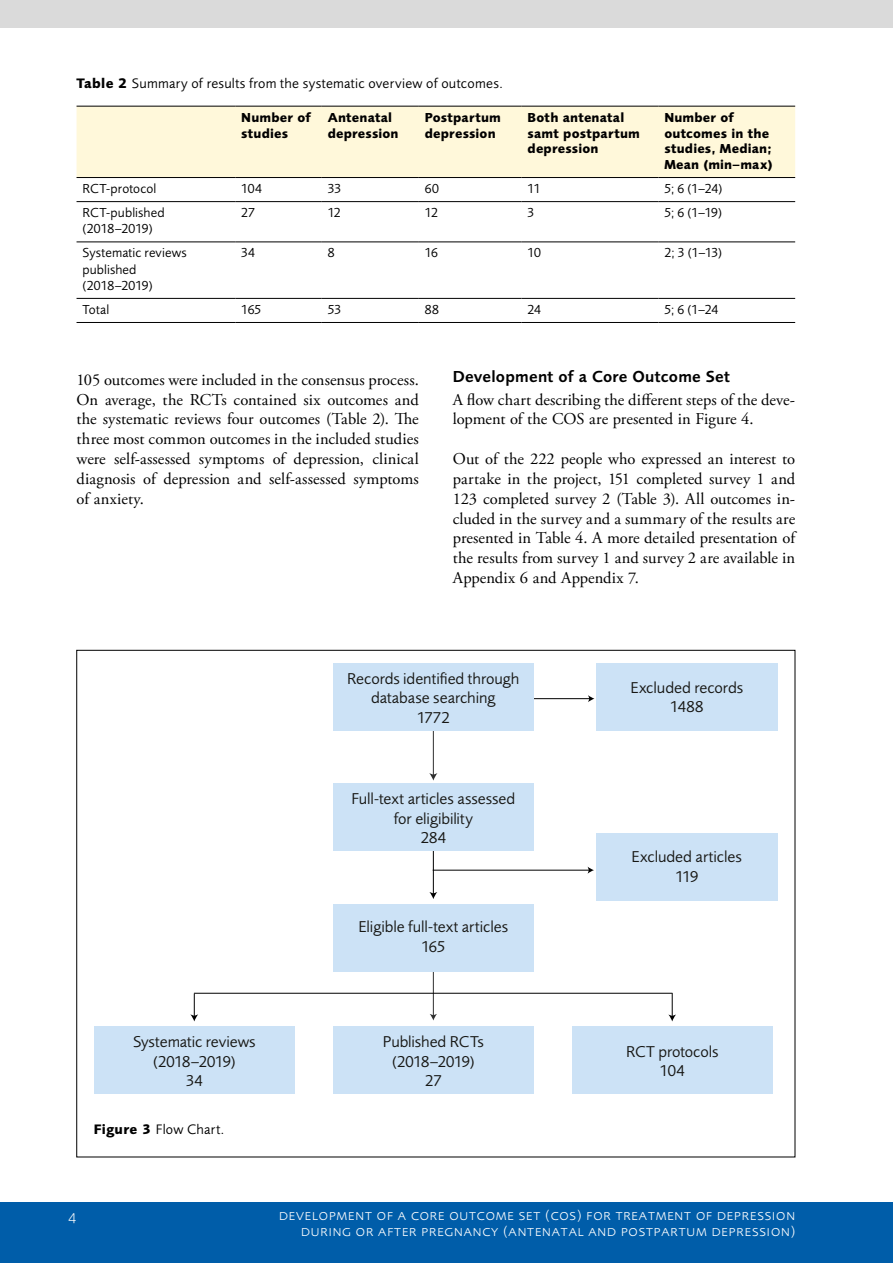
<style>
.page{position:relative;width:893px;height:1263px;background:#fff}
.page>*{position:absolute;margin:0;border:0;box-sizing:border-box;transform-origin:0 0}
.Brödtext{font:16.5px/19.8px "Adobe Garamond Pro";letter-spacing:.005em;color:#000;text-align:justify}
.Rubrik_2_i_brödtext{font:600 16.5px "Foundry Sans";letter-spacing:.015em;color:#000}
.t1{font:16.2px/19.5px "Foundry Sans";letter-spacing:-.005em;color:#171714;text-align:center}
.t2{font:300 15.45px/15.8px "Foundry Sans Expert";letter-spacing:.03em;color:#fff;text-align:right}
.Rubrik_tabell__fakta{font:14.25px "Foundry Sans";letter-spacing:.015em;color:#000}
.Tabelltext{font:13.5px/16.2px "Foundry Sans";letter-spacing:.01em;color:#000}
.Kolumnrubriker{font:700 13.5px/15.8px "Foundry Sans";letter-spacing:.015em;color:#000}
.s1{font-weight:700}
</style>
<div class="page">
<div style="left:0;top:0;width:893px;height:28px;background:#dadada"></div>
<div style="left:0;top:1202px;width:893px;height:61px;background:#005da9"></div>
<div style="left:77px;top:107px;width:718px;height:70px;background:#fff8da"></div>
<hr style="left:77px;top:201px;width:158px;height:1px;background:#000">
<hr style="left:235px;top:201px;width:87px;height:1px;background:#000">
<hr style="left:322px;top:201px;width:97px;height:1px;background:#000">
<hr style="left:419px;top:201px;width:103px;height:1px;background:#000">
<hr style="left:522px;top:201px;width:136px;height:1px;background:#000">
<hr style="left:658px;top:201px;width:137px;height:1px;background:#000">
<hr style="left:77px;top:242px;width:158px;height:1px;background:#000">
<hr style="left:235px;top:242px;width:87px;height:1px;background:#000">
<hr style="left:322px;top:242px;width:97px;height:1px;background:#000">
<hr style="left:419px;top:242px;width:103px;height:1px;background:#000">
<hr style="left:522px;top:242px;width:136px;height:1px;background:#000">
<hr style="left:658px;top:242px;width:137px;height:1px;background:#000">
<hr style="left:77px;top:298px;width:158px;height:1px;background:#000">
<hr style="left:235px;top:298px;width:87px;height:1px;background:#000">
<hr style="left:322px;top:298px;width:97px;height:1px;background:#000">
<hr style="left:419px;top:298px;width:103px;height:1px;background:#000">
<hr style="left:522px;top:298px;width:136px;height:1px;background:#000">
<hr style="left:658px;top:298px;width:137px;height:1px;background:#000">
<hr style="left:77px;top:322px;width:158px;height:1px;background:#000">
<hr style="left:235px;top:322px;width:87px;height:1px;background:#000">
<hr style="left:322px;top:322px;width:97px;height:1px;background:#000">
<hr style="left:419px;top:322px;width:103px;height:1px;background:#000">
<hr style="left:522px;top:322px;width:136px;height:1px;background:#000">
<hr style="left:658px;top:322px;width:137px;height:1px;background:#000">
<hr style="left:77px;top:106px;width:158px;height:1px;background:#000">
<hr style="left:235px;top:106px;width:87px;height:1px;background:#000">
<hr style="left:322px;top:106px;width:97px;height:1px;background:#000">
<hr style="left:419px;top:106px;width:103px;height:1px;background:#000">
<hr style="left:522px;top:106px;width:136px;height:1px;background:#000">
<hr style="left:658px;top:106px;width:137px;height:1px;background:#000">
<hr style="left:77px;top:177px;width:158px;height:1px;background:#000">
<hr style="left:235px;top:177px;width:87px;height:1px;background:#000">
<hr style="left:322px;top:177px;width:97px;height:1px;background:#000">
<hr style="left:419px;top:177px;width:103px;height:1px;background:#000">
<hr style="left:522px;top:177px;width:136px;height:1px;background:#000">
<hr style="left:658px;top:177px;width:137px;height:1px;background:#000">
<hr style="left:433px;top:842px;width:1px;height:52px;background:#000">
<svg style="left:429px;top:892px;width:8px;height:7px"></svg>
<hr style="left:433px;top:971px;width:1px;height:45px;background:#2f2f2f">
<svg style="left:430px;top:1014px;width:7px;height:6px"></svg>
<div style="left:596px;top:663px;width:182px;height:68px;background:#cce2f6"></div>
<div style="left:333px;top:783px;width:201px;height:68px;background:#cce2f6"></div>
<hr style="left:513px;top:698px;width:77px;height:1px;background:#000">
<svg style="left:588px;top:695px;width:6px;height:7px"></svg>
<hr style="left:433px;top:870px;width:156px;height:1px;background:#000">
<svg style="left:588px;top:867px;width:6px;height:7px"></svg>
<hr style="left:433px;top:718px;width:1px;height:57px;background:#2f2f2f">
<svg style="left:429px;top:773px;width:8px;height:7px"></svg>
<div style="left:333px;top:663px;width:201px;height:67px;background:#cce2f6"></div>
<div style="left:596px;top:834px;width:182px;height:67px;background:#cce2f6"></div>
<div style="left:333px;top:904px;width:201px;height:67px;background:#cce2f6"></div>
<svg style="left:190px;top:994px;width:8px;height:27px"></svg>
<div style="left:94px;top:1026px;width:201px;height:68px;background:#cce2f6"></div>
<div style="left:333px;top:1026px;width:201px;height:68px;background:#cce2f6"></div>
<svg style="left:668px;top:994px;width:8px;height:27px"></svg>
<hr style="left:194px;top:993px;width:478px;height:1px;background:#000">
<div style="left:572px;top:1026px;width:201px;height:68px;background:#cce2f6"></div>
<p class="Rubrik_tabell__fakta" style="left:77px;top:75px;width:428px"><span class="s1">Table 2</span> Summary of results from the systematic overview of outcomes.</p>
<p class="Kolumnrubriker" style="left:241px;top:109px;width:71px">Number of studies</p>
<p class="Kolumnrubriker" style="left:328px;top:109px;width:72px">Antenatal depression</p>
<p class="Kolumnrubriker" style="left:425px;top:109px;width:78px">Postpartum depression</p>
<p class="Kolumnrubriker" style="left:528px;top:109px;width:114px">Both antenatal samt postpartum depression</p>
<p class="Kolumnrubriker" style="left:664px;top:109px;width:110px">Number of outcomes in the studies, Median;<br>Mean (min–max)</p>
<p class="Tabelltext" style="left:82px;top:180px;width:75px">RCT-protocol</p>
<p class="Tabelltext" style="left:241px;top:180px;width:22px">104</p>
<p class="Tabelltext" style="left:328px;top:180px;width:15px">33</p>
<p class="Tabelltext" style="left:425px;top:180px;width:15px">60</p>
<p class="Tabelltext" style="left:528px;top:180px;width:14px">11</p>
<p class="Tabelltext" style="left:664px;top:180px;width:60px">5; 6 (1–24)</p>
<p class="Tabelltext" style="left:82px;top:205px;width:84px">RCT-published</p>
<p class="Tabelltext" style="left:82px;top:221px;width:72px">(2018–2019)</p>
<p class="Tabelltext" style="left:241px;top:205px;width:15px">27</p>
<p class="Tabelltext" style="left:328px;top:205px;width:15px">12</p>
<p class="Tabelltext" style="left:425px;top:205px;width:15px">12</p>
<p class="Tabelltext" style="left:528px;top:205px;width:8px">3</p>
<p class="Tabelltext" style="left:664px;top:205px;width:59px">5; 6 (1–19)</p>
<p class="Tabelltext" style="left:82px;top:245px;width:106px">Systematic reviews published</p>
<p class="Tabelltext" style="left:82px;top:277px;width:72px">(2018–2019)</p>
<p class="Tabelltext" style="left:241px;top:245px;width:15px">34</p>
<p class="Tabelltext" style="left:328px;top:245px;width:8px">8</p>
<p class="Tabelltext" style="left:425px;top:245px;width:15px">16</p>
<p class="Tabelltext" style="left:528px;top:245px;width:15px">10</p>
<p class="Tabelltext" style="left:664px;top:245px;width:59px">2; 3 (1–13)</p>
<p class="Tabelltext" style="left:82px;top:301px;width:28px">Total</p>
<p class="Tabelltext" style="left:241px;top:301px;width:22px">165</p>
<p class="Tabelltext" style="left:328px;top:301px;width:15px">53</p>
<p class="Tabelltext" style="left:425px;top:301px;width:16px">88</p>
<p class="Tabelltext" style="left:528px;top:301px;width:15px">24</p>
<p class="Tabelltext" style="left:664px;top:301px;width:55px">5; 6 (1–24</p>
<p class="Brödtext" style="left:77px;top:370px;width:344px">105 outcomes were included in the consensus process.<br>On average, the RCTs contained six outcomes and the systematic reviews four outcomes (Table 2). The three most common outcomes in the included studies were self-assessed symptoms of depression, clinical diagnosis of depression and self-assessed symptoms of anxiety.</p>
<h3 class="Rubrik_2_i_brödtext" style="left:453px;top:367px;width:279px">Development of a Core Outcome Set</h3>
<p class="Brödtext" style="left:453px;top:390px;width:344px">A flow chart describing the different steps of the deve&shy;lopment of the COS are presented in Figure 4.</p>
<p class="Brödtext" style="left:453px;top:449px;width:344px">Out of the 222 people who expressed an interest to partake in the project, 151 completed survey 1 and 123 completed survey 2 (Table 3). All outcomes in&shy;cluded in the survey and a summary of the results are presented in Table 4. A more detailed presentation of the results from survey 1 and survey 2 are available in Appendix 6 and Appendix 7.</p>
<p class="t1" style="left:347px;top:668px;width:174px">Records identified through database searching<br>1772</p>
<p class="t1" style="left:351px;top:789px;width:166px">Full-text articles assessed for eligibility<br>284</p>
<p class="t1" style="left:359px;top:917px;width:151px">Eligible full-text articles<br>165</p>
<p class="t1" style="left:630px;top:678px;width:114px">Excluded records<br>1488</p>
<p class="t1" style="left:632px;top:847px;width:112px">Excluded articles<br>119</p>
<p class="t1" style="left:133px;top:1032px;width:124px">Systematic reviews (2018–2019)<br>34</p>
<p class="t1" style="left:383px;top:1032px;width:103px">Published RCTs (2018–2019)<br>27</p>
<p class="t1" style="left:626px;top:1041px;width:94px">RCT protocols<br>104</p>
<p class="Rubrik_tabell__fakta" style="left:94px;top:1121px;width:132px"><span class="s1">Figure 3</span> Flow Chart.</p>
<p class="t2" style="left:68px;top:1207px;width:10px">4</p>
<p class="t2" style="left:270px;top:1207px;width:526px">Ddevelopment of a core outcome set (cos) for treatment of depression during or after pregnancy (antenatal and postpartum depression)</p>
</div>
